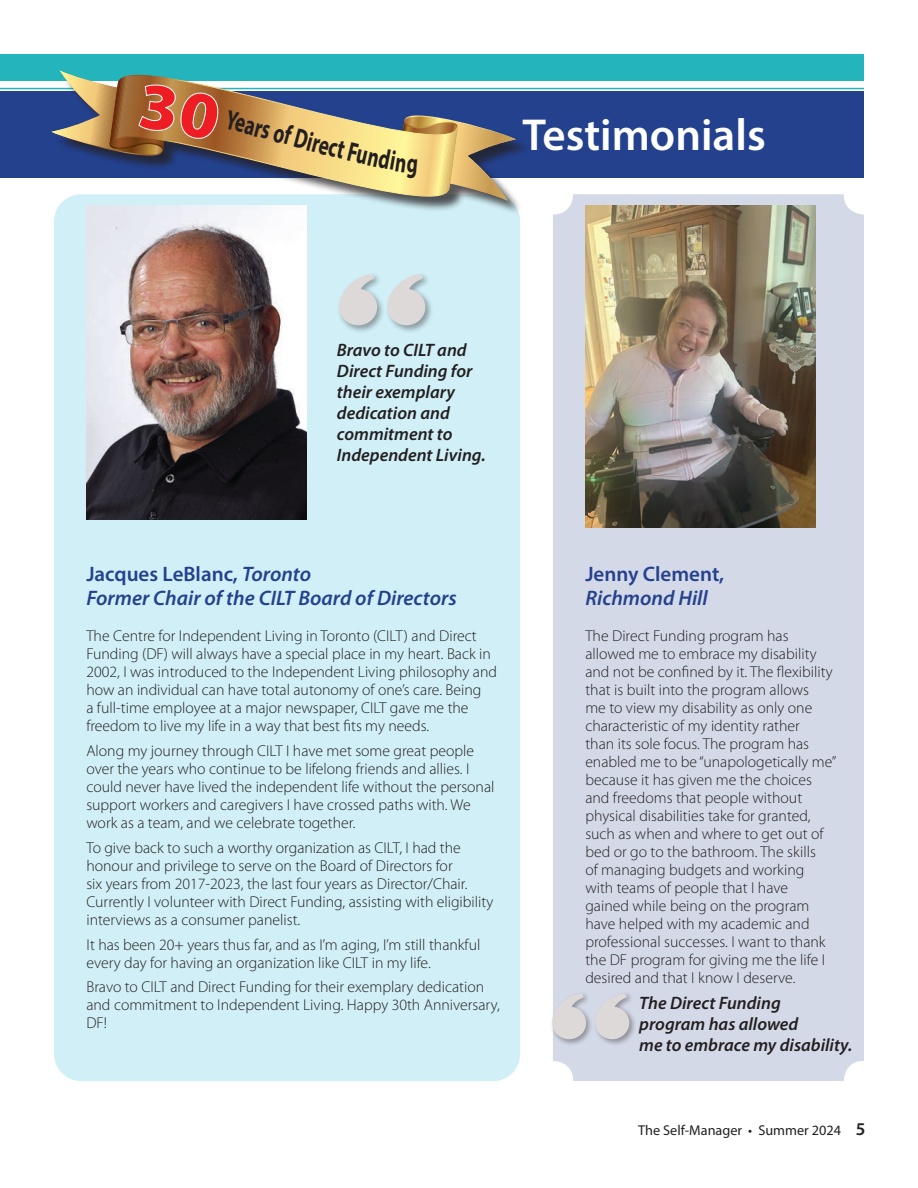
<style>
.page{position:relative;width:918px;height:1188px;background:#fff}
.page>*{position:absolute;margin:0;border:0;box-sizing:border-box;transform-origin:0 0}
.t1{font:600 45px "Myriad Pro";color:#fff}
.t2{font:700 27.6px "Myriad Pro";color:#231f20;scale:.69 1}
.t3{font:600 21px/24px "Myriad Pro";color:#24418e}
.t4{font:italic 600 21px "Myriad Pro";color:#24418e}
.t5{font:italic 600 18px/21px "Myriad Pro";color:#231f20}
.t6{font:600 18px "Myriad Pro";color:#231f20}
.t7{font:300 15.75px/18px "Myriad Pro";color:#231f20}
.t8{font:14.25px "Myriad Pro";color:#231f20}
.s1{font-style:italic}
</style>
<div class="page">
<div style="left:0;top:54px;width:864px;height:27px;background:#23b5bb"></div>
<hr style="left:0;top:88px;width:864px;height:1px;background:#23b5bb">
<div style="left:0;top:91px;width:864px;height:87px;background:#24418e"></div>
<div style="left:54px;top:194px;width:466px;height:887px;background:#d0eff6;border-radius:27px"></div>
<div style="left:337px;top:272px;width:97px;height:61px;background:#231f20;opacity:.4"></div>
<svg style="left:339px;top:274px;width:38px;height:51px"></svg>
<svg style="left:387px;top:274px;width:38px;height:51px"></svg>
<div style="left:553px;top:194px;width:311px;height:887px;background:#d4d9e8;border-radius:20px"></div>
<div style="left:550px;top:991px;width:87px;height:56px;background:#231f20;opacity:.4"></div>
<svg style="left:552px;top:994px;width:34px;height:45px"></svg>
<svg style="left:595px;top:994px;width:34px;height:45px"></svg>
<div style="left:55px;top:73px;width:476px;height:143px;background:#231f20;opacity:.75"></div>
<svg style="left:109px;top:73px;width:349px;height:143px"></svg>
<img style="left:87px;top:206px;width:220px;height:313px">
<img style="left:585px;top:206px;width:231px;height:321px">
<svg style="left:51px;top:70px;width:189px;height:96px"></svg>
<svg style="left:327px;top:115px;width:189px;height:86px"></svg>
<h2 class="t2" style="left:240px;top:104px;width:142px;rotate:15deg">ears of Dire</h2>
<h2 class="t1" style="left:522px;top:107px;width:245px">Testimonials</h2>
<p class="t5" style="left:337px;top:339px;width:150px">Bravo to CILT and<br>Direct Funding for their exemplary dedication and commitment to<br>Independent Living.</p>
<h3 class="t3" style="left:86px;top:561px;width:226px">Jacques LeBlanc, <span class="s1">Toronto</span></h3>
<p class="t4" style="left:86px;top:585px;width:372px">Former Chair of the CILT Board of Directors</p>
<p class="t7" style="left:86px;top:627px;width:412px">The Centre for Independent Living in Toronto (CILT) and Direct Funding (DF) will always have a special place in my heart. Back in 2002, I was introduced to the Independent Living philosophy and how an individual can have total autonomy of one’s care. Being<br>a full-time employee at a major newspaper, CILT gave me the freedom to live my life in a way that best fits my needs.</p>
<p class="t7" style="left:86px;top:742px;width:410px">Along my journey through CILT I have met some great people over the years who continue to be lifelong friends and allies. I could never have lived the independent life without the personal support workers and caregivers I have crossed paths with. We work as a team, and we celebrate together.</p>
<p class="t7" style="left:86px;top:838px;width:409px">To give back to such a worthy organization as CILT, I had the honour and privilege to serve on the Board of Directors for<br>six years from 2017-2023, the last four years as Director/Chair.<br>Currently I volunteer with Direct Funding, assisting with eligibility interviews as a consumer panelist.</p>
<p class="t7" style="left:86px;top:935px;width:396px">It has been 20+ years thus far, and as I’m aging, I’m still thankful every day for having an organization like CILT in my life.</p>
<p class="t7" style="left:86px;top:978px;width:415px">Bravo to CILT and Direct Funding for their exemplary dedication and commitment to Independent Living. Happy 30th Anniversary,<br>DF!</p>
<h3 class="t3" style="left:585px;top:561px;width:140px">Jenny Clement,<br><span class="s1">Richmond Hill</span></h3>
<p class="t7" style="left:585px;top:626px;width:253px">The Direct Funding program has allowed me to embrace my disability and not be confined by it. The flexibility that is built into the program allows<br>me to view my disability as only one characteristic of my identity rather<br>than its sole focus. The program has enabled me to be “unapologetically me” because it has given me the choices and freedoms that people without physical disabilities take for granted, such as when and where to get out of bed or go to the bathroom. The skills<br>of managing budgets and working<br>with teams of people that I have<br>gained while being on the program have helped with my academic and professional successes. I want to thank the DF program for giving me the life I desired and that I know I deserve.</p>
<p class="t5" style="left:639px;top:992px;width:215px">The Direct Funding<br>program has allowed<br>me to embrace my disability.</p>
<p class="t8" style="left:638px;top:1121px;width:204px">The Self-Manager • Summer 2024</p>
<p class="t6" style="left:856px;top:1117px;width:11px">5</p>
</div>
